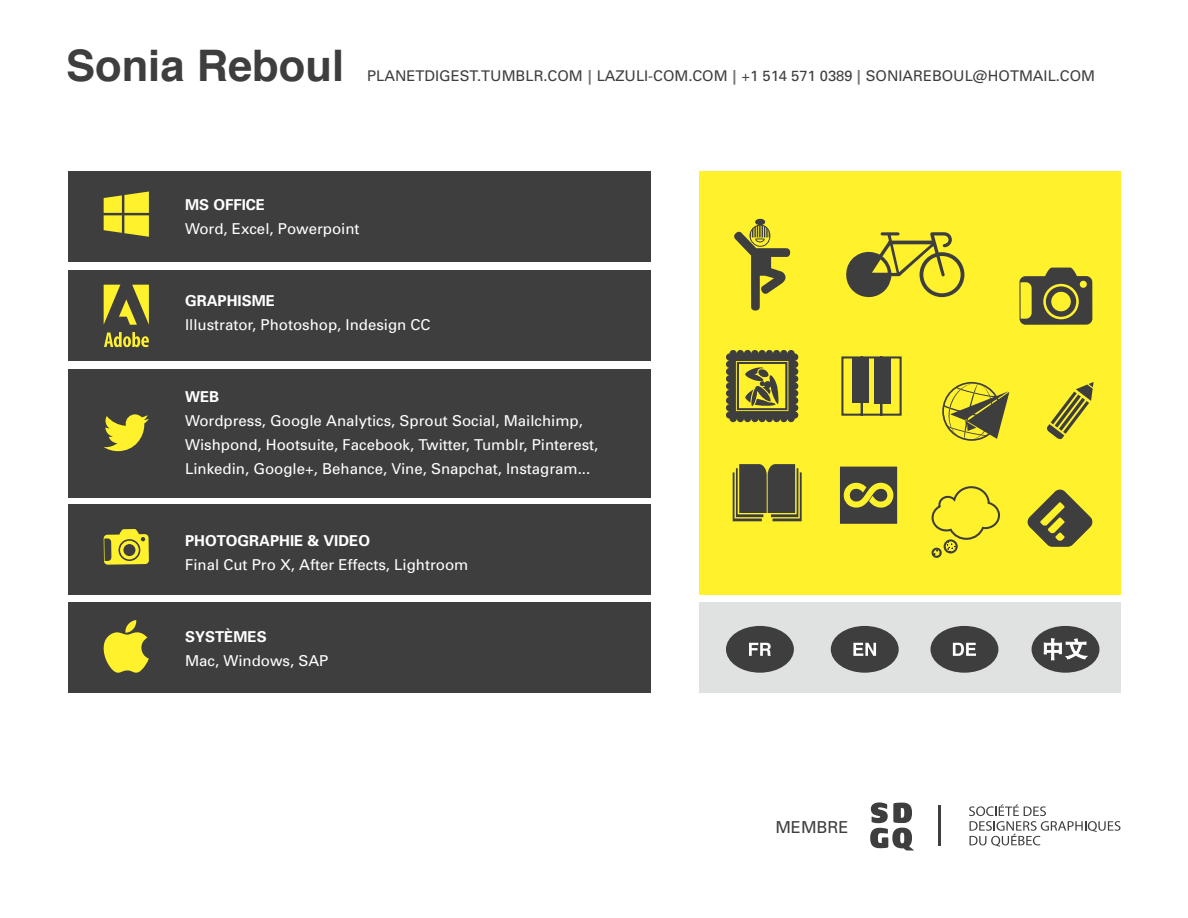
<style>
.page{position:relative;width:1188px;height:918px;background:#fff}
.page>*{position:absolute;margin:0;border:0;box-sizing:border-box;transform-origin:0 0}
.t1{font:700 43.5px "Helvetica";color:#3e3e3f}
.t2{font:16.5px "Univers";color:#3e3e3f}
.t3{font:15px/24px "Univers";color:#fff}
.t4{font:700 15px "Univers";color:#fff}
.t5{font:14.7px "Univers";color:#3e3e3f}
.s1{font-weight:900;color:#757679}
</style>
<div class="page">
<div style="left:699px;top:172px;width:421px;height:423px;background:#fff22d"></div>
<hr style="left:938px;top:805px;width:3px;height:41px;background:#3e3e3f">
<svg style="left:969px;top:804px;width:151px;height:43px"></svg>
<svg style="left:870px;top:802px;width:44px;height:48px"></svg>
<div style="left:69px;top:270px;width:582px;height:90px;background:#3e3e3f"></div>
<div style="left:69px;top:172px;width:582px;height:90px;background:#3e3e3f"></div>
<div style="left:69px;top:505px;width:582px;height:90px;background:#3e3e3f"></div>
<div style="left:699px;top:603px;width:421px;height:90px;background:#e0e1e1"></div>
<div style="left:726px;top:626px;width:68px;height:47px;background:#3e3e3f;border-radius:50%"></div>
<svg style="left:749px;top:643px;width:22px;height:13px"></svg>
<div style="left:831px;top:626px;width:68px;height:47px;background:#3e3e3f;border-radius:50%"></div>
<svg style="left:853px;top:643px;width:23px;height:13px"></svg>
<div style="left:930px;top:626px;width:68px;height:47px;background:#3e3e3f;border-radius:50%"></div>
<svg style="left:953px;top:643px;width:23px;height:13px"></svg>
<div style="left:1032px;top:626px;width:67px;height:47px;background:#3e3e3f;border-radius:50%"></div>
<svg style="left:1043px;top:638px;width:45px;height:23px"></svg>
<svg style="left:104px;top:332px;width:45px;height:15px"></svg>
<svg style="left:104px;top:285px;width:45px;height:40px"></svg>
<svg style="left:104px;top:529px;width:45px;height:36px"></svg>
<div style="left:69px;top:369px;width:582px;height:128px;background:#3e3e3f"></div>
<svg style="left:104px;top:414px;width:45px;height:37px"></svg>
<svg style="left:104px;top:192px;width:45px;height:45px"></svg>
<div style="left:69px;top:603px;width:582px;height:90px;background:#3e3e3f"></div>
<svg style="left:103px;top:620px;width:46px;height:53px"></svg>
<svg style="left:1027px;top:489px;width:66px;height:58px"></svg>
<svg style="left:1046px;top:382px;width:48px;height:58px"></svg>
<svg style="left:1019px;top:268px;width:73px;height:57px"></svg>
<svg style="left:841px;top:356px;width:61px;height:60px"></svg>
<div style="left:853px;top:357px;width:16px;height:46px;background:#3e3e3f"></div>
<div style="left:874px;top:358px;width:16px;height:46px;background:#3e3e3f"></div>
<svg style="left:733px;top:464px;width:69px;height:57px;background:#5e5c3b"></svg>
<svg style="left:726px;top:350px;width:72px;height:72px"></svg>
<div style="left:755px;top:219px;width:10px;height:6px;background:#3e3e3f;border-radius:50%"></div>
<svg style="left:734px;top:225px;width:56px;height:86px"></svg>
<svg style="left:931px;top:486px;width:69px;height:70px"></svg>
<div style="left:932px;top:548px;width:10px;height:10px;border:2px solid #3e3e3f;border-radius:50%"></div>
<svg style="left:846px;top:232px;width:118px;height:66px"></svg>
<svg style="left:840px;top:467px;width:57px;height:57px"></svg>
<svg style="left:943px;top:383px;width:67px;height:57px"></svg>
<h1 class="t1" style="left:66px;top:31px;width:279px">Sonia Reboul</h1>
<p class="t5" style="left:367px;top:67px;width:729px">PLANETDIGEST.TUMBLR.COM <span class="s1">|</span> LAZULI-COM.COM <span class="s1">|</span> +1 514 571 0389 <span class="s1">|</span> SONIAREBOUL@HOTMAIL.COM</p>
<p class="t4" style="left:185px;top:195px;width:82px">MS OFFICE</p>
<p class="t3" style="left:185px;top:216px;width:176px">Word, Excel, Powerpoint</p>
<p class="t4" style="left:185px;top:291px;width:92px">GRAPHISME</p>
<p class="t3" style="left:185px;top:312px;width:247px">Illustrator, Photoshop, Indesign CC</p>
<p class="t4" style="left:185px;top:387px;width:36px">WEB</p>
<p class="t3" style="left:185px;top:408px;width:415px">Wordpress, Google Analytics, Sprout Social, Mailchimp,<br>Wishpond, Hootsuite, Facebook, Twitter, Tumblr, Pinterest,<br>Linkedin, Google+, Behance, Vine, Snapchat, Instagram...</p>
<p class="t4" style="left:185px;top:531px;width:187px">PHOTOGRAPHIE &amp; VIDEO</p>
<p class="t3" style="left:185px;top:552px;width:285px">Final Cut Pro X, After Effects, Lightroom</p>
<p class="t4" style="left:185px;top:627px;width:83px">SYSTÈMES</p>
<p class="t3" style="left:185px;top:648px;width:145px">Mac, Windows, SAP</p>
<p class="t2" style="left:775px;top:817px;width:75px">MEMBRE</p>
</div>
